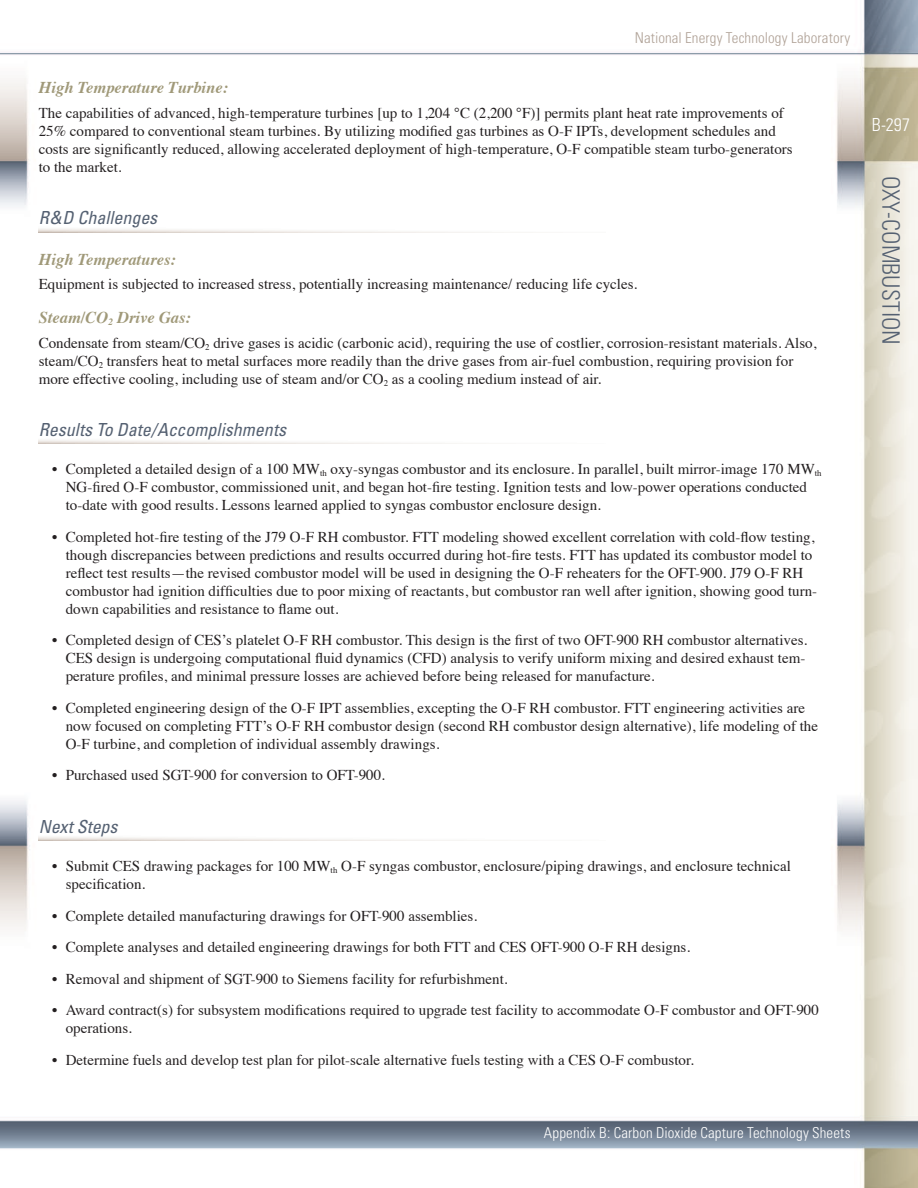
<style>
.page{position:relative;width:918px;height:1188px;background:#fff}
.page>*{position:absolute;margin:0;border:0;box-sizing:border-box;transform-origin:0 0}
.t1{font:300 condensed 24px "Univers";color:#556172}
.t2{font:italic condensed 18px "Univers";color:#556172}
.t3{font:300 condensed 18px "Univers";color:#fff}
.t4{font:italic 700 16.5px "Times";color:#a09979}
.t5{font:15px/18px "Times";color:#231f20}
.t6{font:300 condensed 15px "Univers";letter-spacing:.01em;color:#fff}
.t7{font:300 condensed 15px "Univers";letter-spacing:.005em;color:#b0a297}
</style>
<div class="page">
<img style="left:0;top:0;width:918px;height:1188px">
<div style="left:39px;top:205px;width:567px;height:27px;background:#fff"></div>
<div style="left:39px;top:416px;width:567px;height:28px;background:#fff"></div>
<div style="left:39px;top:813px;width:567px;height:28px;background:#fff"></div>
<p class="t7" style="left:635px;top:29px;width:217px">National Energy Technology Laboratory</p>
<p class="t4" style="left:39px;top:72px;width:191px">High Temperature Turbine:</p>
<p class="t5" style="left:39px;top:103px;width:756px">The capabilities of advanced, high-temperature turbines [up to 1,204 °C (2,200 °F)] permits plant heat rate improvements of 25% compared to conventional steam turbines. By utilizing modified gas turbines as O-F IPTs, development schedules and costs are significantly reduced, allowing accelerated deployment of high-temperature, O-F compatible steam turbo-generators to the market.</p>
<p class="t2" style="left:39px;top:207px;width:120px">R&amp;D Challenges</p>
<p class="t4" style="left:39px;top:244px;width:139px">High Temperatures:</p>
<p class="t5" style="left:39px;top:274px;width:600px">Equipment is subjected to increased stress, potentially increasing maintenance/ reducing life cycles.</p>
<p class="t4" style="left:39px;top:302px;width:154px">Steam/CO<sub>2</sub> Drive Gas:</p>
<p class="t5" style="left:39px;top:332px;width:779px">Condensate from steam/CO<sub>2</sub> drive gases is acidic (carbonic acid), requiring the use of costlier, corrosion-resistant materials. Also, steam/CO<sub>2</sub> transfers heat to metal surfaces more readily than the drive gases from air-fuel combustion, requiring provision for more effective cooling, including use of steam and/or CO<sub>2</sub> as a cooling medium instead of air.</p>
<p class="t5" style="left:52px;top:216px;width:7px">•</p>
<p class="t2" style="left:39px;top:418px;width:249px">Results To Date/Accomplishments</p>
<p class="t5" style="left:66px;top:459px;width:758px;text-indent:-14px">• Completed a detailed design of a 100 MW<sub>th</sub> oxy-syngas combustor and its enclosure. In parallel, built mirror-image 170 MW<sub>th<br></sub>NG-fired O-F combustor, commissioned unit, and began hot-fire testing. Ignition tests and low-power operations conducted to-date with good results. Lessons learned applied to syngas combustor enclosure design.</p>
<p class="t5" style="left:66px;top:527px;width:753px;text-indent:-14px">• Completed hot-fire testing of the J79 O-F RH combustor. FTT modeling showed excellent correlation with cold-flow testing, though discrepancies between predictions and results occurred during hot-fire tests. FTT has updated its combustor model to reflect test results—the revised combustor model will be used in designing the O-F reheaters for the OFT-900. J79 O-F RH combustor had ignition difficulties due to poor mixing of reactants, but combustor ran well after ignition, showing good turn&shy;down capabilities and resistance to flame out.</p>
<p class="t5" style="left:66px;top:630px;width:743px;text-indent:-14px">• Completed design of CES’s platelet O-F RH combustor. This design is the first of two OFT-900 RH combustor alternatives.<br>CES design is undergoing computational fluid dynamics (CFD) analysis to verify uniform mixing and desired exhaust tem&shy;perature profiles, and minimal pressure losses are achieved before being released for manufacture.</p>
<p class="t5" style="left:66px;top:698px;width:754px;text-indent:-14px">• Completed engineering design of the O-F IPT assemblies, excepting the O-F RH combustor. FTT engineering activities are now focused on completing FTT’s O-F RH combustor design (second RH combustor design alternative), life modeling of the<br>O-F turbine, and completion of individual assembly drawings.</p>
<p class="t5" style="left:52px;top:765px;width:334px">• Purchased used SGT-900 for conversion to OFT-900.</p>
<p class="t5" style="left:52px;top:428px;width:7px">•</p>
<p class="t2" style="left:39px;top:815px;width:80px">Next Steps</p>
<p class="t5" style="left:66px;top:856px;width:727px;text-indent:-13px">• Submit CES drawing packages for 100 MW<sub>th</sub> O-F syngas combustor, enclosure/piping drawings, and enclosure technical specification.</p>
<p class="t5" style="left:52px;top:905px;width:426px">• Complete detailed manufacturing drawings for OFT-900 assemblies.</p>
<p class="t5" style="left:52px;top:937px;width:639px">• Complete analyses and detailed engineering drawings for both FTT and CES OFT-900 O-F RH designs.</p>
<p class="t5" style="left:52px;top:968px;width:457px">• Removal and shipment of SGT-900 to Siemens facility for refurbishment.</p>
<p class="t5" style="left:66px;top:1000px;width:755px;text-indent:-14px">• Award contract(s) for subsystem modifications required to upgrade test facility to accommodate O-F combustor and OFT-900 operations.</p>
<p class="t5" style="left:52px;top:1049px;width:643px">• Determine fuels and develop test plan for pilot-scale alternative fuels testing with a CES O-F combustor.</p>
<p class="t5" style="left:52px;top:824px;width:7px">•</p>
<p class="t3" style="left:872px;top:114px;width:40px">B-297</p>
<h1 class="t1" style="left:905px;top:176px;width:171px;rotate:90deg">Oxy-Combustion</h1>
<p class="t6" style="left:544px;top:1124px;width:308px">Appendix B: Carbon Dioxide Capture Technology Sheets</p>
</div>
